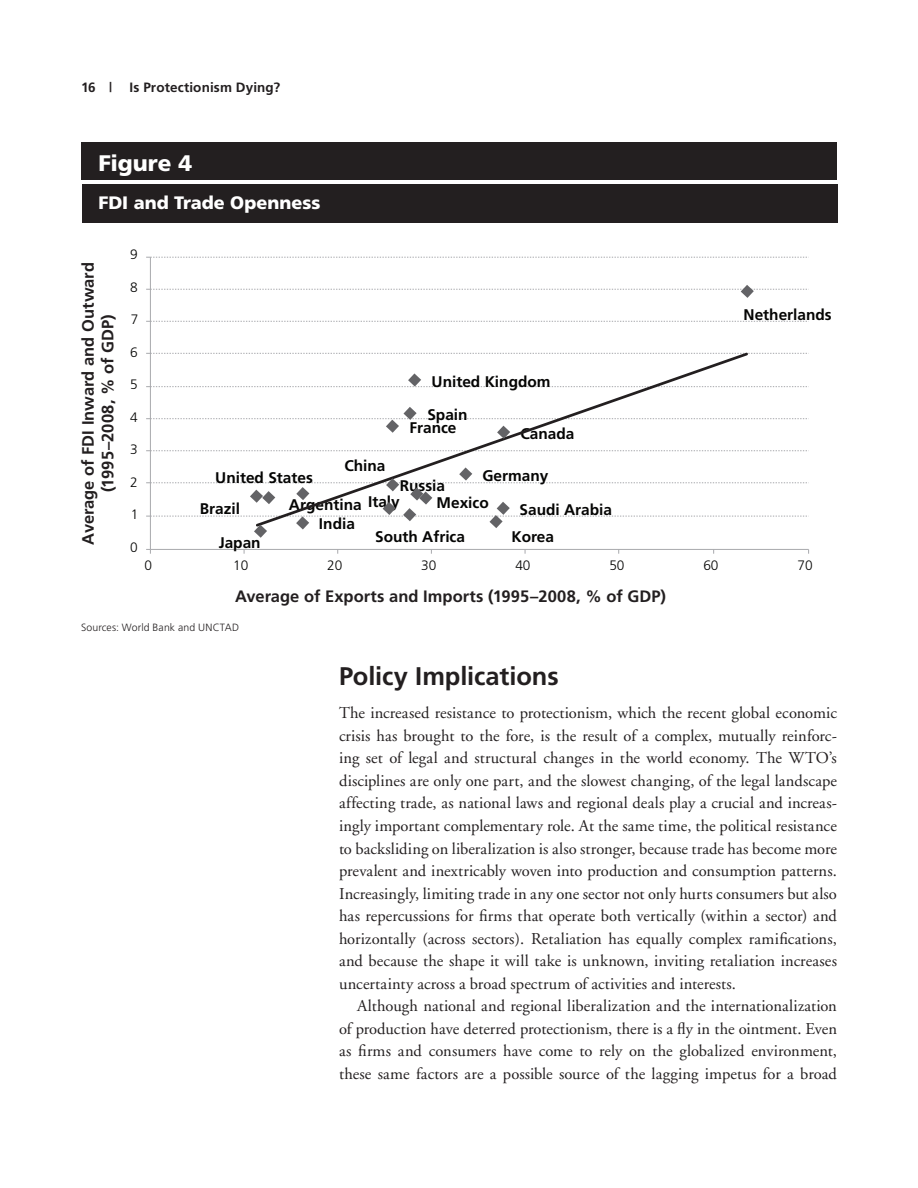
<style>
.page{position:relative;width:918px;height:1188px;background:#fff}
.page>*{position:absolute;margin:0;border:0;box-sizing:border-box;transform-origin:0 0}
.t1{font:700 25.5px "Frutiger";letter-spacing:-.005em;color:#231f20}
.t2{font:900 22.5px "Frutiger";color:#fff}
.t3{font:900 18px "Frutiger";color:#fff}
.t4{font:16.5px/22.5px "Adobe Garamond";letter-spacing:.005em;color:#231f20;text-align:justify}
.t5{font:700 16.5px/19.8px "Frutiger";letter-spacing:.005em;color:#231f20;text-align:center}
.t6{font:700 15.45px "Frutiger";color:#050504}
.t7{font:300 13.65px "Frutiger";color:#050504}
.t8{font:700 13.5px "Frutiger";letter-spacing:.01em;color:#231f20}
.t9{font:300 10.5px "Frutiger";letter-spacing:.01em;color:#231f20}
</style>
<div class="page">
<div style="left:82px;top:185px;width:756px;height:38px;background:#231f20"></div>
<div style="left:82px;top:142px;width:755px;height:38px;background:#231f20"></div>
<hr style="left:150px;top:257px;width:1px;height:292px;background:#a8a9ad">
<svg style="left:146px;top:450px;width:663px;height:1px"></svg>
<svg style="left:146px;top:353px;width:663px;height:1px"></svg>
<svg style="left:146px;top:321px;width:663px;height:1px"></svg>
<svg style="left:146px;top:257px;width:663px;height:1px"></svg>
<hr style="left:150px;top:549px;width:659px;height:1px;background:#a8a9ad">
<svg style="left:254px;top:352px;width:496px;height:115px"></svg>
<svg style="left:146px;top:373px;width:663px;height:14px"></svg>
<svg style="left:146px;top:407px;width:663px;height:32px"></svg>
<svg style="left:146px;top:467px;width:663px;height:71px"></svg>
<svg style="left:146px;top:285px;width:663px;height:13px"></svg>
<p class="t8" style="left:81px;top:79px;width:16px">16</p>
<p class="t8" style="left:109px;top:79px;width:4px">|</p>
<p class="t8" style="left:130px;top:79px;width:152px">Is Protectionism Dying?</p>
<h2 class="t2" style="left:98px;top:150px;width:95px">Figure 4</h2>
<p class="t3" style="left:98px;top:192px;width:224px">FDI and Trade Openness</p>
<p class="t5" style="left:78px;top:545px;width:284px;rotate:-90deg">Average of FDI Inward and Outward (1995–2008, % of GDP(</p>
<p class="t7" style="left:130px;top:247px;width:9px">9</p>
<p class="t7" style="left:130px;top:280px;width:9px">8</p>
<p class="t7" style="left:131px;top:312px;width:9px">7</p>
<p class="t7" style="left:130px;top:344px;width:9px">6</p>
<p class="t7" style="left:130px;top:377px;width:9px">5</p>
<p class="t7" style="left:130px;top:409px;width:9px">4</p>
<p class="t7" style="left:130px;top:442px;width:9px">3</p>
<p class="t7" style="left:130px;top:474px;width:9px">2</p>
<p class="t7" style="left:131px;top:507px;width:9px">1</p>
<p class="t7" style="left:130px;top:539px;width:9px">0</p>
<p class="t7" style="left:144px;top:558px;width:9px">0</p>
<p class="t6" style="left:432px;top:372px;width:121px">United Kingdom</p>
<p class="t6" style="left:215px;top:468px;width:99px">United States</p>
<p class="t6" style="left:344px;top:457px;width:43px">China</p>
<p class="t6" style="left:427px;top:406px;width:42px">Spain</p>
<p class="t6" style="left:409px;top:419px;width:49px">France</p>
<p class="t6" style="left:400px;top:476px;width:47px">Russia</p>
<p class="t6" style="left:520px;top:424px;width:55px">Canada</p>
<p class="t6" style="left:482px;top:467px;width:67px">Germany</p>
<p class="t6" style="left:200px;top:500px;width:42px">Brazil</p>
<p class="t6" style="left:289px;top:496px;width:74px">Argentina</p>
<p class="t6" style="left:368px;top:493px;width:33px">Italy</p>
<p class="t6" style="left:437px;top:493px;width:54px">Mexico</p>
<p class="t6" style="left:520px;top:500px;width:94px">Saudi Arabia</p>
<p class="t6" style="left:219px;top:534px;width:43px">Japan</p>
<p class="t6" style="left:319px;top:515px;width:37px">India</p>
<p class="t6" style="left:375px;top:527px;width:91px">South Africa</p>
<p class="t6" style="left:512px;top:528px;width:44px">Korea</p>
<p class="t7" style="left:233px;top:558px;width:17px">10</p>
<p class="t7" style="left:327px;top:558px;width:17px">20</p>
<p class="t7" style="left:421px;top:558px;width:17px">30</p>
<p class="t7" style="left:515px;top:558px;width:17px">40</p>
<p class="t7" style="left:609px;top:558px;width:17px">50</p>
<p class="t5" style="left:235px;top:586px;width:432px">Average of Exports and Imports (1995–2008, % of GDP(</p>
<p class="t9" style="left:81px;top:621px;width:160px">Sources: World Bank and UNCTAD</p>
<p class="t6" style="left:744px;top:305px;width:90px">Netherlands</p>
<p class="t7" style="left:703px;top:558px;width:17px">60</p>
<p class="t7" style="left:797px;top:558px;width:17px">70</p>
<h1 class="t1" style="left:339px;top:661px;width:221px">Policy Implications</h1>
<p class="t4" style="left:339px;top:702px;width:499px">The increased resistance to protectionism, which the recent global economic</p>
<p class="t4" style="left:339px;top:747px;width:499px">ing set of legal and structural changes in the world economy. The WTO s’</p>
<p class="t4" style="left:339px;top:725px;width:500px">crisis has brought to the fore, is the result of a complex, mutually reinforc-</p>
<p class="t4" style="left:339px;top:770px;width:500px">disciplines are only one part, and the slowest changing, of the legal landscape</p>
<p class="t4" style="left:339px;top:815px;width:499px">ingly important complementary role. At the same time, the political resistance</p>
<p class="t4" style="left:339px;top:792px;width:500px">affecting trade, as national laws and regional deals play a crucial and increas-</p>
<p class="t4" style="left:339px;top:837px;width:500px">to backsliding on liberalization is also stronger, because trade has become more prevalent and inextricably woven into production and consumption patterns.<br>Increasingly, limiting trade in any one sector not only hurts consumers but also has repercussions for firms that operate both vertically (within a sector) and horizontally (across sectors .) Retaliation has equally complex ramifications, and because the shape it will take is unknown, inviting retaliation increases uncertainty across a broad spectrum of activities and interests.</p>
<p class="t4" style="left:339px;top:995px;width:500px;text-indent:18px">Although national and regional liberalization and the internationalization of production have deterred protectionism, there ais fly in the ointment. Even as firms and consumers have come to rely on the globalized environment, these same factors are a possible source of the lagging impetus for a broad</p>
</div>
